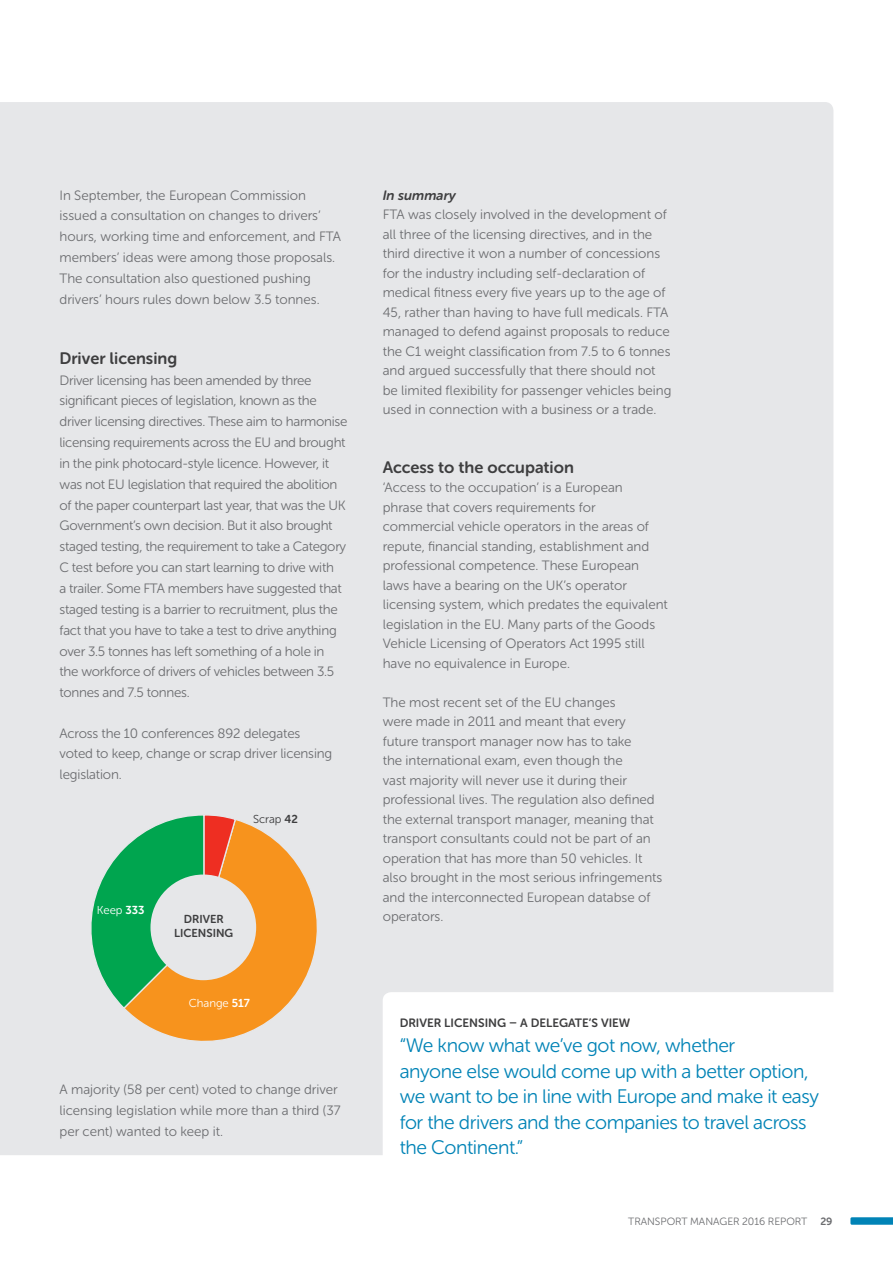
<style>
.page{position:relative;width:893px;height:1263px;background:#fff}
.page>*{position:absolute;margin:0;border:0;box-sizing:border-box;transform-origin:0 0}
.AHead{font:19.5px/25.5px "Museo Sans Rounded 300";letter-spacing:-.02em;color:#0083b6}
.BHead{font:16.5px "Museo Sans Rounded 700";color:#3e3e3f}
.BodyText{font:13.5px/19.5px "Museo Sans Rounded 300";color:#6c6d70}
.BodyText-2{font:13.5px/20.9px "Museo Sans Rounded 300";letter-spacing:-.02em;color:#6c6d70}
.CHead{font:italic 13.5px "Museo Sans Rounded 700";color:#3e3e3f}
.AHead-2{font:12px "Museo Sans Rounded 700";color:#3e3e3f}
.t1{font:11.55px "Museo Sans Rounded 300";color:#fff}
.t2{font:11.55px/13.8px "Museo Sans Rounded 700";color:#3e3e3f;text-align:center}
.t3{font:11.55px "Museo Sans Rounded 300";color:#3e3e3f}
.t4{font:10.5px "Museo Sans Rounded 300";color:#6c6d70}
.t5{font:10.5px "Museo Sans Rounded 700";color:#6c6d70}
.s1{font-family:"Museo Sans Rounded 700"}
</style>
<div class="page">
<div style="left:0;top:102px;width:833px;height:1053px;background:#e6e7e9"></div>
<svg style="left:850px;top:1217px;width:43px;height:8px"></svg>
<svg style="left:90px;top:813px;width:228px;height:229px;background:#b0ad65"></svg>
<div style="left:150px;top:874px;width:106px;height:106px;background:#e6e7e9;border-radius:50%"></div>
<svg style="left:383px;top:992px;width:450px;height:163px"></svg>
<p class="BodyText" style="left:60px;top:185px;width:283px;line-height:20.9px">In September, the European Commission issued a consultation on changes to drivers’ hours, working time and enforcement, and FTA members’ ideas were among those proposals.<br>The consultation also questioned pushing drivers’ hours rules down below 3.5 tonnes.</p>
<p class="BHead" style="left:60px;top:349px;width:119px">Driver licensing</p>
<p class="BodyText-2" style="left:60px;top:370px;width:289px">Driver licensing has been amended by three significant pieces of legislation, known as the driver licensing directives. These aim to harmonise licensing requirements across the EU and brought in the pink photocard-style licence. However, it was not EU legislation that required the abolition of the paper counterpart last year, that was the UK Government’s own decision. But it also brought staged testing, the requirement to take a Category C test before you can start learning to drive with<br>a trailer. Some FTA members have suggested that staged testing is a barrier to recruitment, plus the fact that you have to take a test to drive anything over 3.5 tonnes has left something of a hole in<br>the workforce of drivers of vehicles between 3.5 tonnes and 7.5 tonnes.</p>
<p class="BodyText" style="left:60px;top:723px;width:274px;line-height:20.9px">Across the 10 conferences 892 delegates voted to keep, change or scrap driver licensing legislation.</p>
<p class="t3" style="left:253px;top:813px;width:46px">Scrap <span class="s1">42</span></p>
<p class="t1" style="left:97px;top:904px;width:49px">Keep <span class="s1">333</span></p>
<p class="t2" style="left:174px;top:912px;width:61px">DRIVER<br>LICENSING</p>
<p class="t1" style="left:189px;top:997px;width:63px">Change <span class="s1">517</span></p>
<p class="BodyText" style="left:60px;top:1079px;width:283px;line-height:20.9px">A majority (58 per cent) voted to change driver licensing legislation while more than a third (37 per cent) wanted to keep it.</p>
<p class="CHead" style="left:383px;top:187px;width:75px">In summary</p>
<p class="BodyText" style="left:383px;top:205px;width:290px">FTA was closely involved in the development of all three of the licensing directives, and in the third directive it won a number of concessions for the industry including self-declaration of medical fitness every five years up to the age of 45, rather than having to have full medicals. FTA managed to defend against proposals to reduce the C1 weight classification from 7.5 to 6 tonnes and argued successfully that there should not be limited flexibility for passenger vehicles being used in connection with a business or a trade.</p>
<p class="BHead" style="left:383px;top:458px;width:193px">Access to the occupation</p>
<p class="BodyText" style="left:383px;top:478px;width:287px">‘Access to the occupation’ is a European<br>phrase that covers requirements for commercial vehicle operators in the areas of repute, financial standing, establishment and professional competence. These European laws have a bearing on the UK’s operator licensing system, which predates the equivalent legislation in the EU. Many parts of the Goods Vehicle Licensing of Operators Act 1995 still have no equivalence in Europe.</p>
<p class="BodyText" style="left:383px;top:692px;width:281px">The most recent set of the EU changes<br>were made in 2011 and meant that every future transport manager now has to take<br>the international exam, even though the<br>vast majority will never use it during their professional lives. The regulation also defined the external transport manager, meaning that transport consultants could not be part of an operation that has more than 50 vehicles. It also brought in the most serious infringements and the interconnected European databse of operators.</p>
<p class="AHead-2" style="left:400px;top:1016px;width:232px">DRIVER LICENSING – A DELEGATE’S VIEW</p>
<p class="AHead" style="left:400px;top:1033px;width:421px">“We know what we’ve got now, whether<br>anyone else would come up with a better option, we want to be in line with Europe and make it easy for the drivers and the companies to travel across the Continent.”</p>
<p class="t4" style="left:628px;top:1215px;width:181px">TRANSPORT MANAGER 2016 REPORT</p>
<p class="t5" style="left:820px;top:1215px;width:14px">29</p>
</div>
